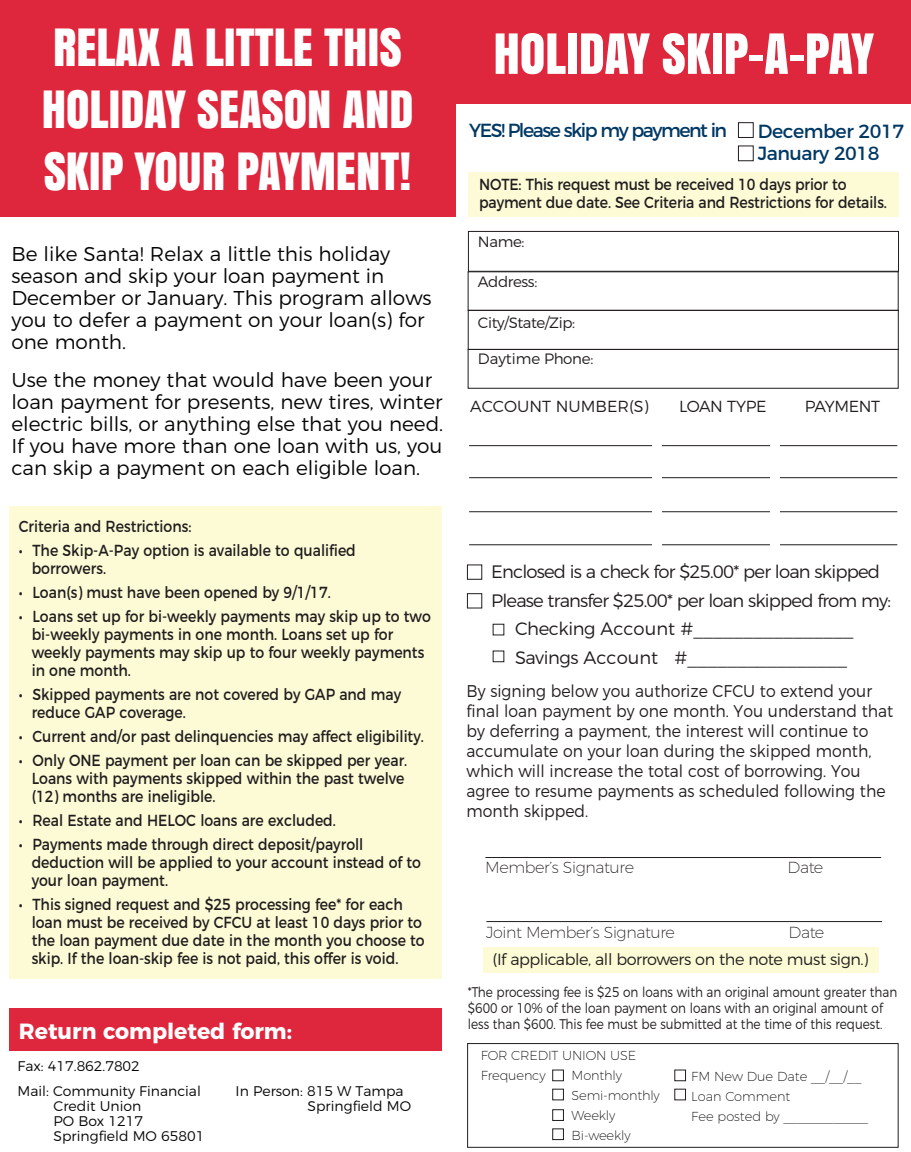
<style>
.page{position:relative;width:911px;height:1152px;background:#fff}
.page>*{position:absolute;margin:0;border:0;box-sizing:border-box;transform-origin:0 0}
.t1{font:52px "Anton";color:#fff}
.t2{font:48px/62px "Anton";color:#fff}
.t3{font:700 22px "Montserrat";color:#fff}
.t4{font:300 20px/22px "Montserrat";color:#050504}
.t5{font:19px "Montserrat";letter-spacing:-.08em;color:#003864}
.t6{font:19px/22.8px "Montserrat";letter-spacing:-.025em;color:#003864}
.t7{font:300 18px "Montserrat";letter-spacing:-.045em;color:#211d1e}
.t8{font:300 18px "Montserrat";letter-spacing:-.025em;color:#211d1e}
.t9{font:300 18px "Montserrat";letter-spacing:-.01em;color:#211d1e}
.t10{font:300 17px/20px "Montserrat";color:#211d1e;scale:.92 1}
.t11{font:16px/18px "Montserrat";color:#211d1e;scale:.88 1}
.t12{font:300 16px "Montserrat";letter-spacing:-.025em;color:#211d1e}
.t13{font:200 16px "Montserrat";letter-spacing:-.025em;color:#211d1e}
.t14{font:300 16px "Montserrat";color:#211d1e}
.t15{font:300 15px "Montserrat";letter-spacing:-.025em;color:#211d1e}
.t16{font:300 15px "Montserrat";color:#211d1e}
.t17{font:300 14px/16px "Montserrat";color:#211d1e;scale:.86 1}
.t18{font:300 14px/15px "Montserrat";color:#050504}
.t19{font:200 13px/20px "Montserrat";letter-spacing:-.01em;color:#050504}
</style>
<div class="page">
<div style="left:468px;top:172px;width:431px;height:45px;background:#fcfbd6"></div>
<div style="left:484px;top:947px;width:395px;height:26px;background:#fcfbd6"></div>
<hr style="left:485px;top:857px;width:396px;height:1px;background:#211d1e">
<div style="left:493px;top:650px;width:11px;height:12px;border:1px solid #211d1e"></div>
<div style="left:467px;top:564px;width:15px;height:16px;border:1px solid #211d1e"></div>
<div style="left:467px;top:593px;width:15px;height:16px;border:1px solid #211d1e"></div>
<div style="left:468px;top:349px;width:430px;height:40px;border:1px solid #211d1e"></div>
<div style="left:468px;top:310px;width:431px;height:40px;border:1px solid #211d1e"></div>
<div style="left:468px;top:272px;width:430px;height:39px;border:1px solid #211d1e"></div>
<div style="left:468px;top:231px;width:431px;height:41px;border:1px solid #211d1e"></div>
<hr style="left:469px;top:445px;width:428px;height:1px;background:#211d1e">
<hr style="left:469px;top:477px;width:428px;height:1px;background:#211d1e">
<hr style="left:469px;top:511px;width:428px;height:1px;background:#211d1e">
<hr style="left:469px;top:544px;width:428px;height:1px;background:#211d1e">
<div style="left:652px;top:442px;width:9px;height:116px;background:#fff"></div>
<div style="left:771px;top:441px;width:9px;height:117px;background:#fff"></div>
<hr style="left:486px;top:921px;width:396px;height:1px;background:#211d1e">
<div style="left:738px;top:122px;width:16px;height:16px;border:1px solid #211d1e"></div>
<div style="left:738px;top:145px;width:16px;height:16px;border:1px solid #211d1e"></div>
<div style="left:552px;top:1070px;width:12px;height:11px;border:1px solid #211d1e"></div>
<div style="left:552px;top:1089px;width:12px;height:11px;border:1px solid #211d1e"></div>
<div style="left:552px;top:1109px;width:12px;height:12px;border:1px solid #211d1e"></div>
<div style="left:552px;top:1128px;width:12px;height:12px;border:1px solid #211d1e"></div>
<div style="left:674px;top:1089px;width:12px;height:11px;border:1px solid #211d1e"></div>
<div style="left:674px;top:1070px;width:12px;height:11px;border:1px solid #211d1e"></div>
<div style="left:467px;top:1043px;width:432px;height:105px;border:1px solid #211d1e"></div>
<div style="left:456px;top:0;width:455px;height:104px;background:#de263c"></div>
<div style="left:9px;top:506px;width:432px;height:473px;background:#fcfbd6"></div>
<div style="left:9px;top:1008px;width:432px;height:43px;background:#de263c"></div>
<div style="left:0;top:0;width:455px;height:216px;background:#de263c"></div>
<h2 class="t2" style="left:42px;top:15px;width:373px">RELAX A LITTLE THIS<br>HOLIDAY SEASON AND<br>SKIP YOUR PAYMENT!</h2>
<p class="t4" style="left:11px;top:241px;width:422px">Be like Santa! Relax a little this holiday season and skip your loan payment in December or January. This program allows you to defer a payment on your loan(s) for one month.</p>
<p class="t4" style="left:11px;top:367px;width:433px">Use the money that would have been your loan payment for presents, new tires, winter electric bills, or anything else that you need.<br>If you have more than one loan with us, you can skip a payment on each eligible loan.</p>
<p class="t11" style="left:19px;top:516px;width:198px">Criteria and Restrictions:</p>
<p class="t11" style="left:32px;top:540px;width:370px;text-indent:-13px">• The Skip-A-Pay option is available to qualified borrowers.</p>
<p class="t11" style="left:19px;top:582px;width:356px">• Loan(s) must have been opened by 9/1/17.</p>
<p class="t11" style="left:32px;top:606px;width:455px;text-indent:-13px">• Loans set up for bi-weekly payments may skip up to two bi-weekly payments in one month. Loans set up for weekly payments may skip up to four weekly payments in one month.</p>
<p class="t11" style="left:32px;top:684px;width:421px;text-indent:-13px">• Skipped payments are not covered by GAP and may reduce GAP coverage.</p>
<p class="t11" style="left:19px;top:726px;width:462px">• Current and/or past delinquencies may affect eligibility.</p>
<p class="t11" style="left:32px;top:750px;width:428px;text-indent:-13px">• Only ONE payment per loan can be skipped per year.<br>Loans with payments skipped within the past twelve (12) months are ineligible.</p>
<p class="t11" style="left:19px;top:810px;width:362px">• Real Estate and HELOC loans are excluded.</p>
<p class="t11" style="left:32px;top:834px;width:444px;text-indent:-13px">• Payments made through direct deposit/payroll deduction will be applied to your account instead of to your loan payment.</p>
<p class="t11" style="left:32px;top:894px;width:448px;text-indent:-13px">• This signed request and $25 processing fee* for each loan must be received by CFCU at least 10 days prior to the loan payment due date in the month you choose to skip. If the loan-skip fee is not paid, this offer is void.</p>
<h3 class="t3" style="left:19px;top:1013px;width:275px">Return completed form:</h3>
<p class="t18" style="left:18px;top:1053px;width:185px;line-height:24.6px">Fax: 417.862.7802<br>Mail: Community Financial</p>
<p class="t18" style="left:54px;top:1097px;width:152px">Credit Union<br>PO Box 1217<br>Springfield MO 65801</p>
<p class="t18" style="left:308px;top:1082px;width:105px;text-indent:-72px">In Person: 815 W Tampa<br>Springfield MO</p>
<h1 class="t1" style="left:493px;top:13px;width:382px">HOLIDAY SKIP-A-PAY</h1>
<p class="t5" style="left:469px;top:115px;width:260px">YES! Please skip my payment in</p>
<p class="t6" style="left:758px;top:118px;width:148px">December 2017<br>January 2018</p>
<p class="t11" style="left:479px;top:174px;width:465px">NOTE: This request must be received 10 days prior to payment due date. See Criteria and Restrictions for details.</p>
<p class="t15" style="left:478px;top:230px;width:48px">Name:</p>
<p class="t15" style="left:478px;top:270px;width:61px">Address:</p>
<p class="t15" style="left:478px;top:311px;width:99px">City/State/Zip:</p>
<p class="t16" style="left:478px;top:347px;width:117px">Daytime Phone:</p>
<p class="t14" style="left:470px;top:394px;width:180px">ACCOUNT NUMBER(S)</p>
<p class="t12" style="left:679px;top:394px;width:89px">LOAN TYPE</p>
<p class="t12" style="left:805px;top:394px;width:77px">PAYMENT</p>
<p class="t7" style="left:491px;top:558px;width:390px">Enclosed is a check for $25.00* per loan skipped</p>
<p class="t7" style="left:491px;top:586px;width:401px">Please transfer $25.00* per loan skipped from my:</p>
<p class="t8" style="left:515px;top:614px;width:340px">Checking Account #________________</p>
<p class="t9" style="left:515px;top:643px;width:334px">Savings Account #________________</p>
<p class="t10" style="left:467px;top:680px;width:465px">By signing below you authorize CFCU to extend your final loan payment by one month. You understand that by deferring a payment, the interest will continue to accumulate on your loan during the skipped month, which will increase the total cost of borrowing. You agree to resume payments as scheduled following the month skipped.</p>
<p class="t13" style="left:485px;top:856px;width:150px">Member’s Signature</p>
<p class="t13" style="left:788px;top:856px;width:37px">Date</p>
<p class="t13" style="left:486px;top:920px;width:190px">Joint Member’s Signature</p>
<p class="t13" style="left:789px;top:920px;width:37px">Date</p>
<p class="t12" style="left:493px;top:946px;width:377px">(If applicable, all borrowers on the note must sign.)</p>
<p class="t17" style="left:468px;top:983px;width:501px">*The processing fee is $25 on loans with an original amount greater than $600 or 10% of the loan payment on loans with an original amount of less than $600. This fee must be submitted at the time of this request.</p>
<p class="t19" style="left:481px;top:1044px;width:157px">FOR CREDIT UNION USE<br>Frequency</p>
<p class="t19" style="left:572px;top:1064px;width:90px">Monthly<br>Semi-monthly<br>Weekly<br>Bi-weekly</p>
<p class="t19" style="left:691px;top:1065px;width:179px">FM New Due Date __/__/__<br>Loan Comment<br>Fee posted by ____________</p>
</div>
